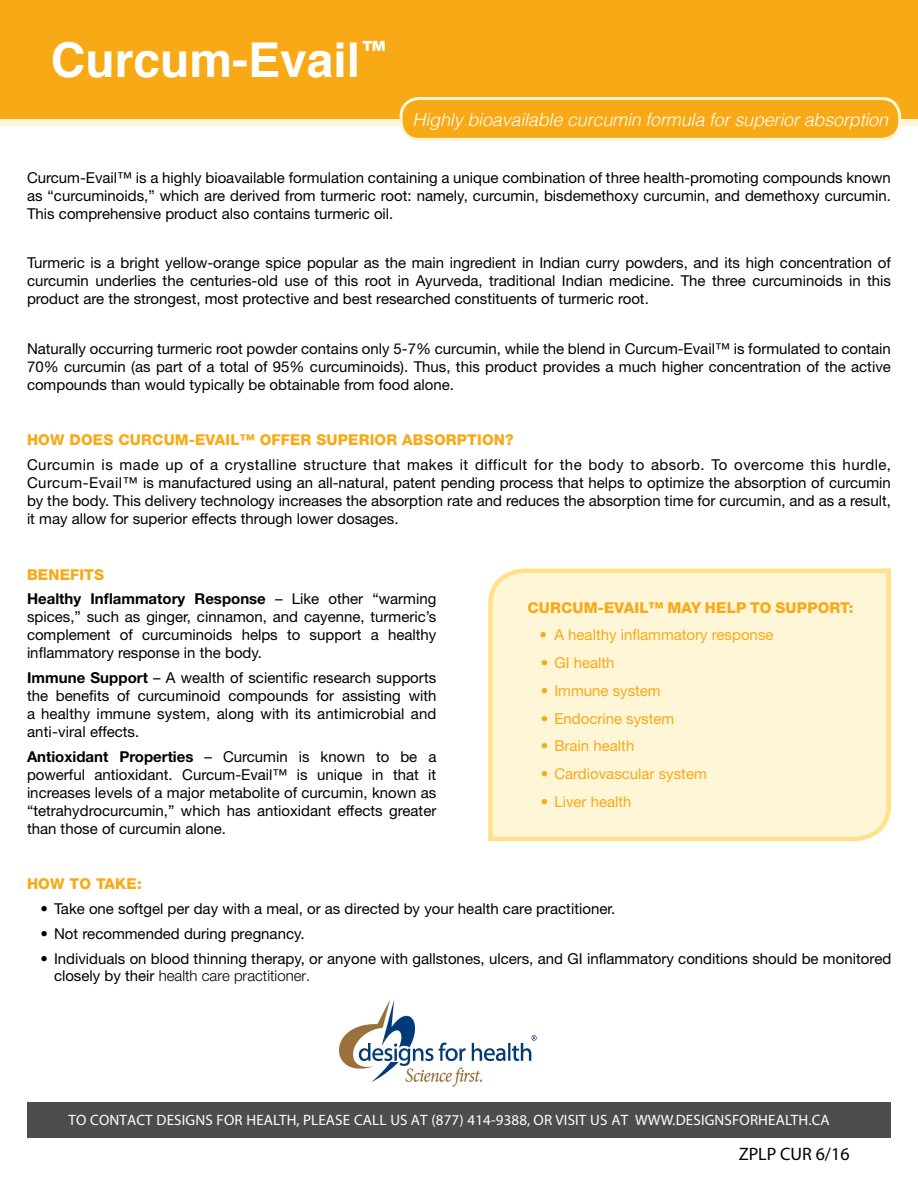
<style>
.page{position:relative;width:918px;height:1188px;background:#fff}
.page>*{position:absolute;margin:0;border:0;box-sizing:border-box;transform-origin:0 0}
.t1{font:700 48px "Helvetica";color:#fff}
.t2{font:italic 300 18px "Helvetica";letter-spacing:-.01em;color:#fff}
.t3{font:18px "Myriad Pro";color:#000}
.t4{font:15px/18px "Helvetica Neue LT Std";color:#000;text-align:justify}
.t5{font:15px "Helvetica Neue LT Std";color:#f7aa16}
.t6{font:15px "Myriad Pro";letter-spacing:.01em;color:#fff}
.t7{font:800 15px "Helvetica Neue LT Std";letter-spacing:.01em;color:#f7aa16}
.t8{font:700 15px/24.8px "Helvetica Neue LT Std";color:#000}
.s1{font-weight:800;color:#f7aa16}
.s2{font-weight:400}
.s3{font-weight:700}
.s4{font-weight:300}
</style>
<div class="page">
<div style="left:0;top:0;width:918px;height:119px;background:#f7aa16"></div>
<div style="left:0;top:119px;width:918px;height:6px;background:#fff5d7"></div>
<div style="left:401px;top:99px;width:499px;height:40px;background:#f7aa16;border-radius:18px"></div>
<div style="left:400px;top:97px;width:501px;height:44px;border:3px solid #fff5d7;border-radius:18px"></div>
<div style="left:27px;top:1102px;width:864px;height:36px;background:#4d4d4f"></div>
<div style="left:488px;top:568px;width:403px;height:274px;background:#fff5d7"></div>
<img style="left:339px;top:1000px;width:198px;height:87px">
<h1 class="t1" style="left:51px;top:22px;width:339px">Curcum-Evail<sup>™</sup></h1>
<p class="t2" style="left:413px;top:104px;width:477px">Highly bioavailable curcumin formula for superior absorption</p>
<p class="t4" style="left:27px;top:168px;width:865px">Curcum-Evail™ is a highly bioavailable formulation containing a unique combination of three health-promoting compounds known as “curcuminoids,” which are derived from turmeric root: namely, curcumin, bisdemethoxy curcumin, and demethoxy curcumin.<br>This comprehensive product also contains turmeric oil.</p>
<p class="t4" style="left:27px;top:254px;width:866px">Turmeric is a bright yellow-orange spice popular as the main ingredient in Indian curry powders, and its high concentration of curcumin underlies the centuries-old use of this root in Ayurveda, traditional Indian medicine. The three curcuminoids in this product are the strongest, most protective and best researched constituents of turmeric root.</p>
<p class="t4" style="left:27px;top:339px;width:865px">Naturally occurring turmeric root powder contains only 5-7% curcumin, while the blend in Curcum-Evail™ is formulated to contain 70% curcumin (as part of a total of 95% curcuminoids). Thus, this product provides a much higher concentration of the active compounds than would typically be obtainable from food alone.</p>
<p class="t7" style="left:27px;top:431px;width:488px">HOW DOES CURCUM-EVAIL™ OFFER SUPERIOR ABSORPTION?</p>
<p class="t4" style="left:27px;top:456px;width:866px">Curcumin is made up of a crystalline structure that makes it difficult for the body to absorb. To overcome this hurdle, Curcum-Evail™ is manufactured using an all-natural, patent pending process that helps to optimize the absorption of curcumin by the body. This delivery technology increases the absorption rate and reduces the absorption time for curcumin, and as a result, it may allow for superior effects through lower dosages.</p>
<p class="t8" style="left:27px;top:562px;width:411px"><span class="s1">BENEFITS<br></span>Healthy Inflammatory Response <span class="s2">– Like other “warming</span></p>
<p class="t4" style="left:27px;top:608px;width:411px">spices,” such as ginger, cinnamon, and cayenne, turmeric’s complement of curcuminoids helps to support a healthy inflammatory response in the body.</p>
<p class="t4" style="left:27px;top:669px;width:411px"><span class="s3">Immune Support</span> – A wealth of scientific research supports the benefits of curcuminoid compounds for assisting with a healthy immune system, along with its antimicrobial and anti-viral effects.</p>
<p class="t4" style="left:27px;top:747px;width:411px"><span class="s3">Antioxidant Properties</span> – Curcumin is known to be a powerful antioxidant. Curcum-Evail™ is unique in that it increases levels of a major metabolite of curcumin, known as “tetrahydrocurcumin,” which has antioxidant effects greater than those of curcumin alone.</p>
<p class="t7" style="left:527px;top:598px;width:328px">CURCUM-EVAIL™ MAY HELP TO SUPPORT:</p>
<p class="t5" style="left:539px;top:626px;width:236px">• A healthy inflammatory response</p>
<p class="t5" style="left:541px;top:654px;width:75px">• GI health</p>
<p class="t5" style="left:541px;top:682px;width:121px">• Immune system</p>
<p class="t5" style="left:541px;top:709px;width:135px">• Endocrine system</p>
<p class="t5" style="left:541px;top:737px;width:95px">• Brain health</p>
<p class="t5" style="left:541px;top:765px;width:168px">• Cardiovascular system</p>
<p class="t5" style="left:541px;top:793px;width:92px">• Liver health</p>
<p class="t7" style="left:27px;top:875px;width:116px">HOW TO TAKE:</p>
<p class="t4" style="left:40px;top:900px;width:576px">• Take one softgel per day with a meal, or as directed by your health care practitioner.</p>
<p class="t4" style="left:40px;top:924px;width:266px">• Not recommended during pregnancy.</p>
<p class="t4" style="left:54px;top:950px;width:839px;line-height:17.1px;text-indent:-14px">• Individuals on blood thinning therapy, or anyone with gallstones, ulcers, and GI inflammatory conditions should be monitored closely by their <span class="s4">health care practitioner.</span></p>
<p class="t6" style="left:68px;top:1111px;width:763px">TO CONTACT DESIGNS FOR HEALTH, PLEASE CALL US AT (877) 414-9388, OR VISIT US AT WWW.DESIGNSFORHEALTH.CA</p>
<p class="t3" style="left:739px;top:1143px;width:112px">ZPLP CUR 6/16</p>
</div>
